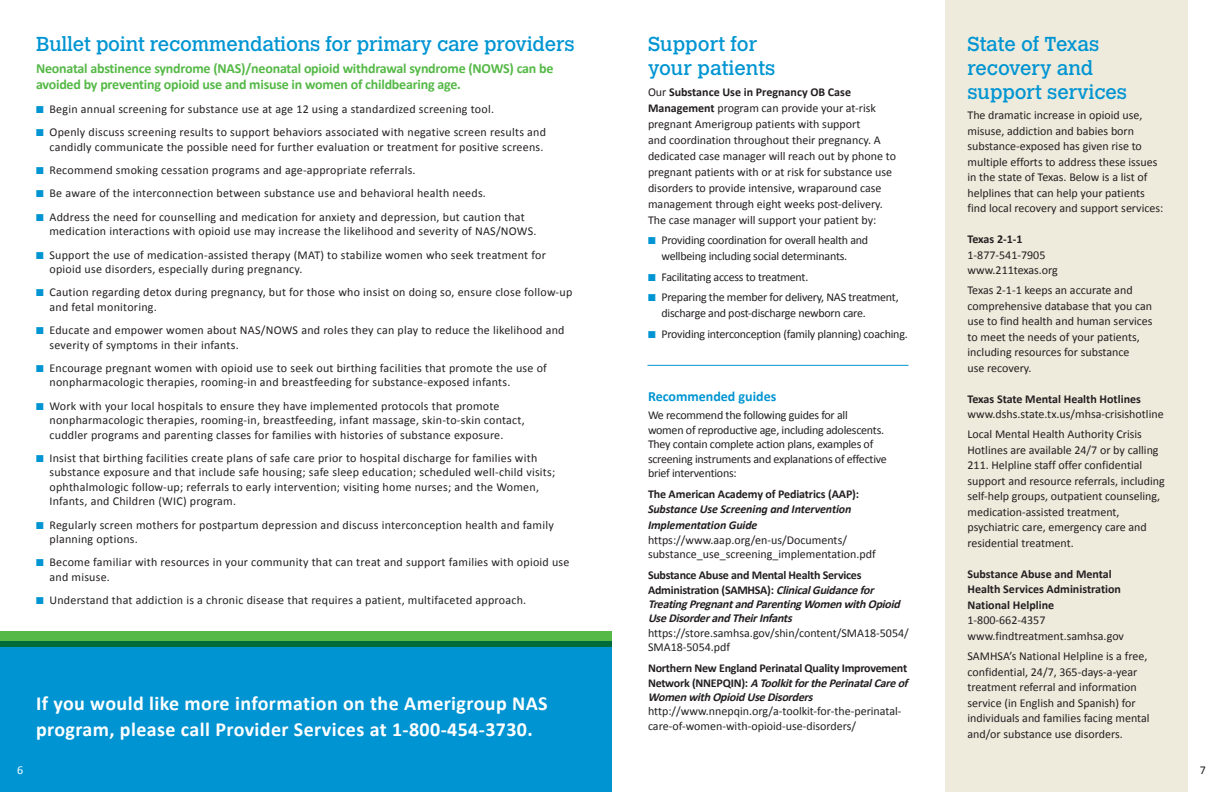
<style>
.page{position:relative;width:1224px;height:792px;background:#fff}
.page>*{position:absolute;margin:0;border:0;box-sizing:border-box;transform-origin:0 0}
.t1{font:20px/24px "Calvert MT Std";letter-spacing:-.01em;color:#0095d2}
.t2{font:700 20px/26px "Calibri";letter-spacing:.02em;color:#fff}
.t3{font:700 14px/16.8px "Calibri";letter-spacing:-.015em;color:#55b947}
.t4{font:700 14px "Calibri";color:#0095d2}
.t5{font:12px/14.4px "Calibri";letter-spacing:.02em;color:#231f20}
.t6{font:12px/15.5px "Calibri";color:#231f20}
.t7{font:12px/14.4px "Calibri";letter-spacing:-.02em;color:#231f20}
.t8{font:700 12px/14.4px "Calibri";letter-spacing:-.01em;color:#231f20}
.t9{font:italic 700 12px/14.4px "Calibri";color:#231f20}
.t10{font:italic 700 12px/16.8px "Calibri";letter-spacing:-.01em;color:#231f20}
.t11{font:12px "Calibri";color:#fff}
.s1{color:#0095d2}
.s2{font-weight:700}
.s3{font-style:normal}
.s4{font-style:italic}
</style>
<div class="page">
<div style="left:0;top:641px;width:612px;height:151px;background:#0095d2"></div>
<div style="left:945px;top:0;width:243px;height:792px;background:#eeeadc"></div>
<svg style="left:0;top:631px;width:612px;height:16px;background:#359c42"></svg>
<hr style="left:648px;top:365px;width:260px;height:1px;background:#0095d2">
<h1 class="t1" style="left:36px;top:33px;width:540px">Bullet point recommendations for primary care providers</h1>
<p class="t3" style="left:36px;top:59px;width:519px">Neonatal abstinence syndrome (NAS)/neonatal opioid withdrawal syndrome (NOWS) can be avoided by preventing opioid use and misuse in women of childbearing age.</p>
<p class="t5" style="left:36px;top:102px;width:460px"><span class="s1">■</span> Begin annual screening for substance use at age 12 using a standardized screening tool.</p>
<p class="t5" style="left:36px;top:125px;width:512px;text-align:right"><span class="s1">■</span> Openly discuss screening results to support behaviors associated with negative screen results and candidly communicate the possible need for further evaluation or treatment for positive screens.</p>
<p class="t5" style="left:36px;top:163px;width:381px"><span class="s1">■</span> Recommend smoking cessation programs and age-appropriate referrals.</p>
<p class="t5" style="left:36px;top:186px;width:451px"><span class="s1">■</span> Be aware of the interconnection between substance use and behavioral health needs.</p>
<p class="t5" style="left:50px;top:210px;width:489px;text-indent:-13px"><span class="s1">■</span> Address the need for counselling and medication for anxiety and depression, but caution that medication interactions with opioid use may increase the likelihood and severity of NAS/NOWS.</p>
<p class="t5" style="left:50px;top:248px;width:498px;text-indent:-13px"><span class="s1">■</span> Support the use of medication-assisted therapy (MAT) to stabilize women who seek treatment for opioid use disorders, especially during pregnancy.</p>
<p class="t5" style="left:50px;top:285px;width:524px;text-indent:-13px"><span class="s1">■</span> Caution regarding detox during pregnancy, but for those who insist on doing so, ensure close follow-up and fetal monitoring.</p>
<p class="t5" style="left:50px;top:323px;width:517px;text-indent:-13px"><span class="s1">■</span> Educate and empower women about NAS/NOWS and roles they can play to reduce the likelihood and severity of symptoms in their infants.</p>
<p class="t5" style="left:50px;top:361px;width:499px;text-indent:-13px"><span class="s1">■</span> Encourage pregnant women with opioid use to seek out birthing facilities that promote the use of nonpharmacologic therapies, rooming-in and breastfeeding for substance-exposed infants.</p>
<p class="t5" style="left:50px;top:399px;width:477px;text-indent:-13px"><span class="s1">■</span> Work with your local hospitals to ensure they have implemented protocols that promote nonpharmacologic therapies, rooming-in, breastfeeding, infant massage, skin-to-skin contact, cuddler programs and parenting classes for families with histories of substance exposure.</p>
<p class="t5" style="left:50px;top:451px;width:507px;text-indent:-13px"><span class="s1">■</span> Insist that birthing facilities create plans of safe care prior to hospital discharge for families with substance exposure and that include safe housing; safe sleep education; scheduled well-child visits; ophthalmologic follow-up; referrals to early intervention; visiting home nurses; and the Women, Infants, and Children (WIC) program.</p>
<p class="t5" style="left:50px;top:518px;width:506px;text-indent:-13px"><span class="s1">■</span> Regularly screen mothers for postpartum depression and discuss interconception health and family planning options.</p>
<p class="t5" style="left:50px;top:555px;width:522px;text-indent:-13px"><span class="s1">■</span> Become familiar with resources in your community that can treat and support families with opioid use and misuse.</p>
<p class="t5" style="left:36px;top:593px;width:492px"><span class="s1">■</span> Understand that addiction is a chronic disease that requires a patient, multifaceted approach.</p>
<p class="t11" style="left:17px;top:763px;width:8px">6</p>
<h1 class="t2" style="left:36px;top:690px;width:513px">If you would like more information on the Amerigroup NAS program, please call Provider Services at 1-800-454-3730.</h1>
<h1 class="t1" style="left:648px;top:33px;width:129px">Support for your patients</h1>
<p class="t6" style="left:648px;top:84px;width:250px;line-height:16px">Our <span class="s2">Substance Use in Pregnancy OB Case Management</span> program can provide your at-risk pregnant Amerigroup patients with support<br>and coordination throughout their pregnancy. A dedicated case manager will reach out by phone to pregnant patients with or at risk for substance use disorders to provide intensive, wraparound case management through eight weeks post-delivery.<br>The case manager will support your patient by:</p>
<p class="t7" style="left:662px;top:232px;width:208px;line-height:16px;text-indent:-13px"><span class="s1">■</span> Providing coordination for overall health and wellbeing including social determinants.</p>
<p class="t7" style="left:648px;top:270px;width:162px"><span class="s1">■</span> Facilitating access to treatment.</p>
<p class="t7" style="left:662px;top:289px;width:239px;line-height:16px;text-indent:-13px"><span class="s1">■</span> Preparing the member for delivery, NAS treatment, discharge and post-discharge newborn care.</p>
<p class="t7" style="left:648px;top:327px;width:261px"><span class="s1">■</span> Providing interconception (family planning) coaching.</p>
<p class="t4" style="left:648px;top:387px;width:130px">Recommended guides</p>
<p class="t7" style="left:648px;top:408px;width:240px">We recommend the following guides for all<br>women of reproductive age, including adolescents.<br>They contain complete action plans, examples of screening instruments and explanations of effective brief interventions:</p>
<p class="t8" style="left:648px;top:486px;width:213px">The American Academy of Pediatrics (AAP):</p>
<p class="t10" style="left:648px;top:500px;width:205px">Substance Use Screening and Intervention<br>Implementation Guide</p>
<p class="t6" style="left:648px;top:533px;width:229px;line-height:14.4px">https://www.aap.org/en-us/Documents/ substance_use_screening_implementation.pdf</p>
<p class="t9" style="left:648px;top:567px;width:257px"><span class="s3">Substance Abuse and Mental Health Services Administration (SAMHSA):</span> ClinicalGuidancefor TreatingPregnantandParentingWomenwithOpioid UseDisorderandTheirInfants</p>
<p class="t6" style="left:648px;top:626px;width:262px;line-height:14.4px">https://store.samhsa.gov/shin/content/SMA18-5054/<br>SMA18-5054.pdf</p>
<p class="t8" style="left:648px;top:661px;width:264px">Northern New England Perinatal Quality Improvement<br>N e t w o r k ( N N E P Q I N ) : <span class="s4">A ToolkitforthePerinatalCareof<br>WomenwithOpioidUseDisorders</span></p>
<p class="t6" style="left:648px;top:704px;width:255px;line-height:14.4px">http://www.nnepqin.org/a-toolkit-for-the-perinatal&shy;care-of-women-with-opioid-use-disorders/</p>
<h1 class="t1" style="left:968px;top:33px;width:161px">State of Texas recovery and support services</h1>
<p class="t6" style="left:968px;top:108px;width:197px">The dramatic increase in opioid use, misuse, addiction and babies born substance-exposed has given rise to multiple efforts to address these issues in the state of Texas. Below is a list of helplines that can help your patients find local recovery and support services:</p>
<p class="t8" style="left:968px;top:232px;width:57px">Texas 2-1-1</p>
<p class="t6" style="left:968px;top:247px;width:92px">1-877-541-7905 www.211texas.org</p>
<p class="t6" style="left:968px;top:283px;width:187px">Texas 2-1-1 keeps an accurate and comprehensive database that you can use to find health and human services to meet the needs of your patients, including resources for substance<br>use recovery.</p>
<p class="t8" style="left:968px;top:391px;width:175px">Texas State Mental Health Hotlines</p>
<p class="t6" style="left:968px;top:405px;width:198px;line-height:20px">www.dshs.state.tx.us/mhsa-crisishotline<br>Local Mental Health Authority Crisis</p>
<p class="t6" style="left:968px;top:442px;width:199px">Hotlines are available 24/7 or by calling 211. Helpline staff offer confidential support and resource referrals, including self-help groups, outpatient counseling, medication-assisted treatment, psychiatric care, emergency care and residential treatment.</p>
<p class="t8" style="left:968px;top:566px;width:155px;line-height:15.5px">Substance Abuse and Mental<br>Health Services Administration<br>National Helpline</p>
<p class="t6" style="left:968px;top:613px;width:158px">1-800-662-4357 www.findtreatment.samhsa.gov</p>
<p class="t6" style="left:968px;top:648px;width:184px">SAMHSA’s National Helpline is a free, confidential, 24/7, 365-days-a-year treatment referral and information service (in English and Spanish) for individuals and families facing mental and/or substance use disorders.</p>
<p class="t6" style="left:1200px;top:762px;width:8px">7</p>
</div>
